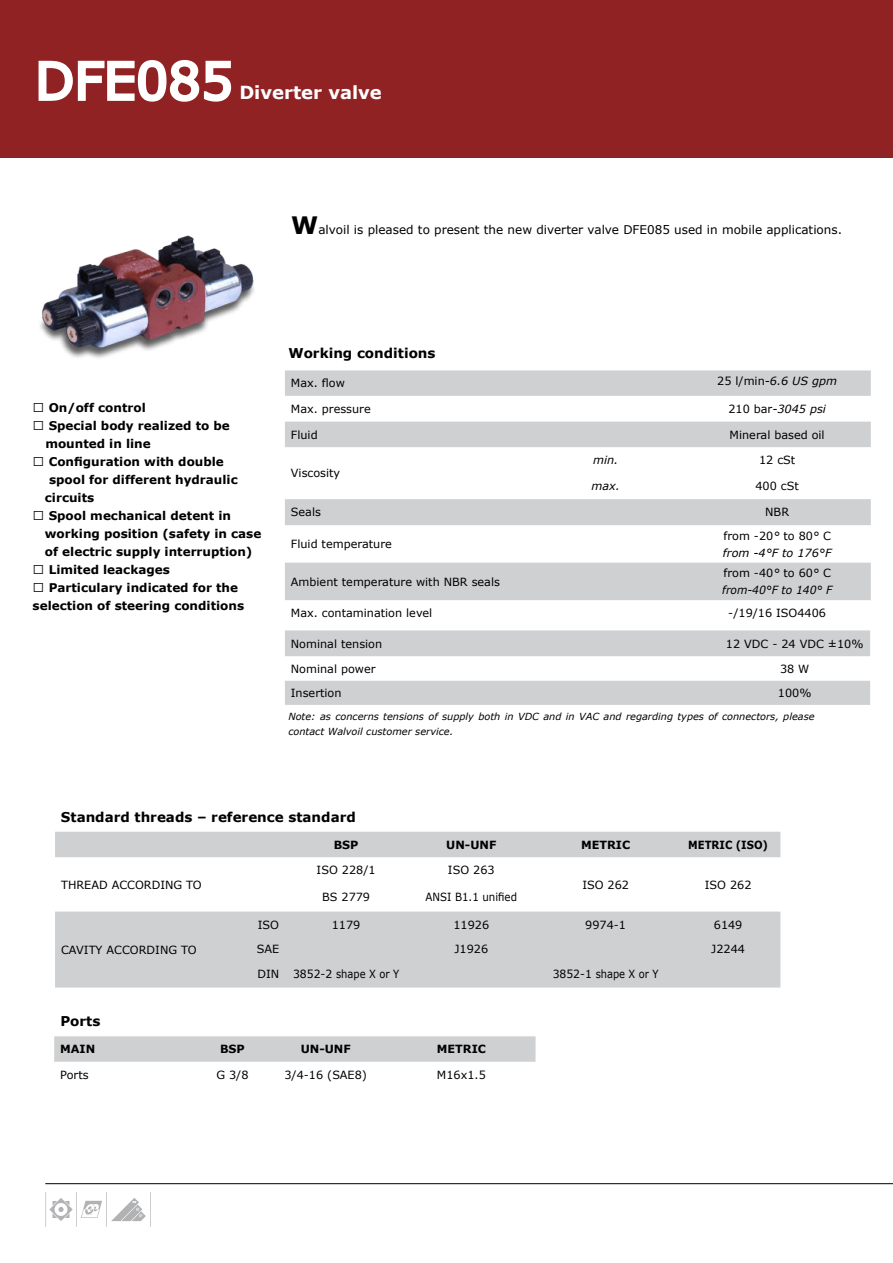
<style>
.page{position:relative;width:893px;height:1263px;background:#fff}
.page>*{position:absolute;margin:0;border:0;box-sizing:border-box;transform-origin:0 0}
.t1{font:51px "Verdana";color:#fff}
.t2{font:700 18px "Verdana";color:#fff}
.t3{font:700 13.5px "Verdana";color:#000}
.t4{font:700 12px "Verdana";color:#000}
.t5{font:12px "Verdana";color:#000}
.t6{font:11.25px "Verdana";color:#000}
.t7{font:italic 11.25px/16.8px "Verdana";color:#000}
.t8{font:700 11.25px "Verdana";color:#000}
.t9{font:11.25px "Verdana";color:#000;scale:.91 1}
.t10{font:11.25px "Verdana";color:#000;scale:.96 1}
.t11{font:700 11.25px "Verdana";color:#000;scale:.9 1}
.t12{font:italic 9.75px/14.7px "Verdana";color:#000}
.s1{font-weight:700;font-size:24px}
.s2{font-style:normal}
</style>
<div class="page">
<div style="left:0;top:0;width:893px;height:157px;background:#912224"></div>
<svg style="left:38px;top:60px;width:194px;height:42px"></svg>
<svg style="left:111px;top:1198px;width:35px;height:23px"></svg>
<svg style="left:49px;top:1198px;width:24px;height:23px"></svg>
<hr style="left:150px;top:1192px;width:1px;height:35px;background:#b1b2b4">
<hr style="left:45px;top:1192px;width:1px;height:35px;background:#b1b2b4">
<hr style="left:76px;top:1192px;width:1px;height:35px;background:#b1b2b4">
<hr style="left:106px;top:1192px;width:1px;height:35px;background:#b1b2b4">
<svg style="left:81px;top:1201px;width:21px;height:17px"></svg>
<hr style="left:45px;top:1183px;width:848px;height:1px;background:#000">
<svg style="left:285px;top:370px;width:586px;height:230px"></svg>
<svg style="left:285px;top:630px;width:585px;height:75px"></svg>
<svg style="left:55px;top:832px;width:725px;height:155px;fill:#cfd0d1"></svg>
<svg style="left:54px;top:1036px;width:482px;height:26px;background:#d0d1d2"></svg>
<img style="left:40px;top:235px;width:214px;height:123px">
<h1 class="t1" style="left:35px;top:59px;width:200px">DFE085</h1>
<h2 class="t2" style="left:239px;top:86px;width:144px">Diverter valve</h2>
<p class="t5" style="left:291px;top:225px;width:552px"><span class="s1">W</span>alvoil is pleased to present the new diverter valve DFE085 used in mobile applications.</p>
<p class="t3" style="left:288px;top:344px;width:149px">Working conditions</p>
<p class="t4" style="left:33px;top:400px;width:115px">฀ On/off control</p>
<p class="t4" style="left:33px;top:418px;width:199px">฀ Special body realized to be</p>
<p class="t4" style="left:45px;top:439px;width:107px">mounted in line</p>
<p class="t4" style="left:33px;top:454px;width:193px">฀ Configuration with double</p>
<p class="t4" style="left:49px;top:472px;width:190px">spool for different hydraulic</p>
<p class="t4" style="left:45px;top:493px;width:51px">circuits</p>
<p class="t4" style="left:33px;top:508px;width:200px">฀ Spool mechanical detent in</p>
<p class="t4" style="left:45px;top:526px;width:218px">working position (safety in case</p>
<p class="t4" style="left:45px;top:544px;width:209px">of electric supply interruption)</p>
<p class="t4" style="left:33px;top:562px;width:139px">฀ Limited leackages</p>
<p class="t4" style="left:33px;top:580px;width:207px">฀ Particulary indicated for the</p>
<p class="t4" style="left:33px;top:598px;width:213px">selection of steering conditions</p>
<p class="t6" style="left:291px;top:376px;width:56px">Max. flow</p>
<p class="t7" style="left:717px;top:373px;width:121px"><span class="s2">25 l/min</span>-6.6 US gpm</p>
<p class="t6" style="left:291px;top:404px;width:81px">Max. pressure</p>
<p class="t7" style="left:728px;top:401px;width:99px"><span class="s2">210 bar</span>-3045 psi</p>
<p class="t6" style="left:291px;top:430px;width:28px">Fluid</p>
<p class="t6" style="left:730px;top:430px;width:97px">Mineral based oil</p>
<p class="t6" style="left:291px;top:469px;width:51px">Viscosity</p>
<p class="t7" style="left:593px;top:453px;width:27px">min.</p>
<p class="t6" style="left:759px;top:456px;width:38px">12 cSt</p>
<p class="t7" style="left:591px;top:479px;width:30px">max.</p>
<p class="t6" style="left:755px;top:482px;width:45px">400 cSt</p>
<p class="t6" style="left:291px;top:508px;width:32px">Seals</p>
<p class="t6" style="left:765px;top:508px;width:25px">NBR</p>
<p class="t6" style="left:291px;top:539px;width:102px">Fluid temperature</p>
<p class="t7" style="left:723px;top:528px;width:110px"><span class="s2">from -20</span>° <span class="s2">to 80</span>° <span class="s2">C </span>from -4°F to 176°F</p>
<p class="t6" style="left:291px;top:577px;width:211px">Ambient temperature with NBR seals</p>
<p class="t7" style="left:722px;top:566px;width:111px"><span class="s2">from -40</span>° <span class="s2">to 60</span>° <span class="s2">C </span>from-40°F to 140° F</p>
<p class="t6" style="left:291px;top:608px;width:143px">Max. contamination level</p>
<p class="t6" style="left:728px;top:608px;width:99px">-/19/16 ISO4406</p>
<p class="t6" style="left:291px;top:639px;width:93px">Nominal tension</p>
<p class="t6" style="left:726px;top:639px;width:139px">12 VDC - 24 VDC ±10%</p>
<p class="t6" style="left:291px;top:664px;width:86px">Nominal power</p>
<p class="t6" style="left:780px;top:664px;width:31px">38 W</p>
<p class="t6" style="left:291px;top:688px;width:52px">Insertion</p>
<p class="t6" style="left:778px;top:688px;width:35px">100%</p>
<p class="t12" style="left:288px;top:710px;width:528px">Note: as concerns tensions of supply both in VDC and in VAC and regarding types of connectors, please contact Walvoil customer service.</p>
<p class="t3" style="left:61px;top:809px;width:296px">Standard threads – reference standard</p>
<p class="t8" style="left:334px;top:837px;width:26px">BSP</p>
<p class="t8" style="left:446px;top:840px;width:52px">UN-UNF</p>
<p class="t8" style="left:581px;top:837px;width:51px">METRIC</p>
<p class="t11" style="left:688px;top:837px;width:90px">METRIC (ISO)</p>
<p class="t6" style="left:61px;top:880px;width:142px">THREAD ACCORDING TO</p>
<p class="t6" style="left:61px;top:945px;width:137px">CAVITY ACCORDING TO</p>
<p class="t3" style="left:60px;top:1013px;width:42px">Ports</p>
<p class="t6" style="left:317px;top:865px;width:60px">ISO 228/1</p>
<p class="t6" style="left:448px;top:865px;width:48px">ISO 263</p>
<p class="t6" style="left:322px;top:893px;width:49px">BS 2779</p>
<p class="t9" style="left:425px;top:890px;width:102px">ANSI B1.1 unified</p>
<p class="t6" style="left:582px;top:880px;width:48px">ISO 262</p>
<p class="t6" style="left:705px;top:880px;width:48px">ISO 262</p>
<p class="t6" style="left:258px;top:920px;width:23px">ISO</p>
<p class="t6" style="left:332px;top:920px;width:30px">1179</p>
<p class="t6" style="left:453px;top:920px;width:37px">11926</p>
<p class="t6" style="left:585px;top:920px;width:42px">9974-1</p>
<p class="t6" style="left:714px;top:920px;width:30px">6149</p>
<p class="t6" style="left:257px;top:944px;width:24px">SAE</p>
<p class="t6" style="left:454px;top:944px;width:35px">J1926</p>
<p class="t6" style="left:711px;top:944px;width:35px">J2244</p>
<p class="t6" style="left:257px;top:969px;width:143px">DIN 3852-2 shape X or Y</p>
<p class="t10" style="left:553px;top:969px;width:112px">3852-1 shape X or Y</p>
<p class="t8" style="left:60px;top:1045px;width:37px">MAIN</p>
<p class="t8" style="left:220px;top:1042px;width:26px">BSP</p>
<p class="t8" style="left:301px;top:1045px;width:52px">UN-UNF</p>
<p class="t8" style="left:437px;top:1042px;width:51px">METRIC</p>
<p class="t6" style="left:60px;top:1070px;width:30px">Ports</p>
<p class="t6" style="left:216px;top:1070px;width:34px">G 3/8</p>
<p class="t6" style="left:284px;top:1070px;width:84px">3/4-16 (SAE8)</p>
<p class="t6" style="left:437px;top:1070px;width:50px">M16x1.5</p>
</div>
